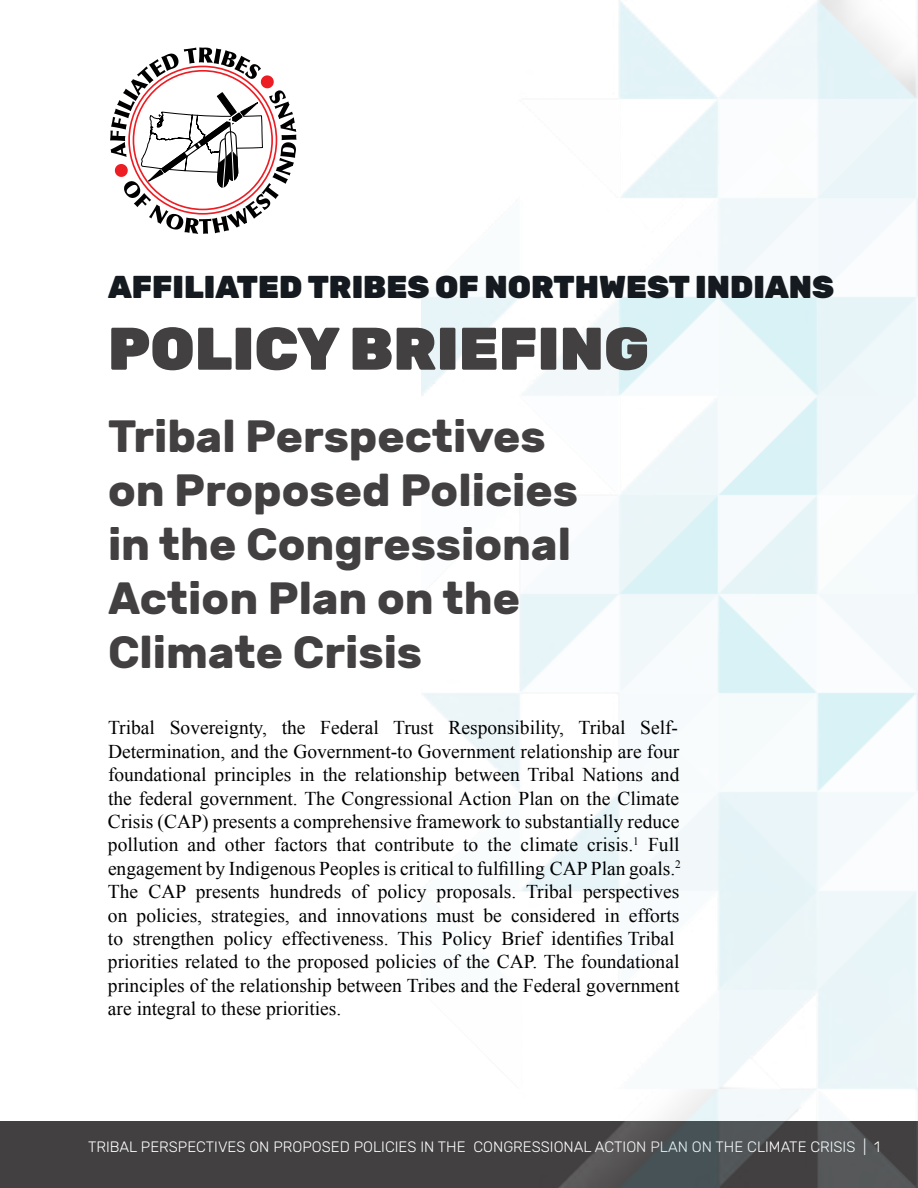
<style>
.page{position:relative;width:918px;height:1188px;background:#fff}
.page>*{position:absolute;margin:0;border:0;box-sizing:border-box;transform-origin:0 0}
.t1{font:900 60px "Rubik";color:#424040}
.t2{font:700 45px/54px "Rubik";color:#424040}
.t3{font:900 31.5px "Rubik";color:#141a1f}
.t4{font:19.5px/23.4px "Times New Roman";color:#000}
.t5{font:300 15px "Rubik";color:#fff}
</style>
<div class="page">
<div style="left:0;top:1121px;width:918px;height:67px;background:#424040"></div>
<img style="left:421px;top:0;width:497px;height:1188px">
<svg style="left:110px;top:47px;width:186px;height:187px"></svg>
<h3 class="t3" style="left:108px;top:268px;width:728px">AFFILIATED TRIBES OF NORTHWEST INDIANS</h3>
<h1 class="t1" style="left:108px;top:314px;width:543px">POLICY BRIEFING</h1>
<h2 class="t2" style="left:108px;top:411px;width:472px">Tribal Perspectives on Proposed Policies in the Congressional<br>Action Plan on the<br>Climate Crisis</h2>
<p class="t4" style="left:108px;top:716px;width:574px">Tribal Sovereignty, the Federal Trust Responsibility, Tribal Self-Determination, and the Government-to Government relationship are four foundational principles in the relationship between Tribal Nations and the federal government. The Congressional Action Plan on the Climate Crisis (CAP) presents a comprehensive framework to substantially reduce pollution and other factors that contribute to the climate crisis.<sup>1</sup> Full engagement by Indigenous Peoples is critical to fulfilling CAP Plan goals.<sup>2<br></sup>The CAP presents hundreds of policy proposals. Tribal perspectives on policies, strategies, and innovations must be considered in efforts to strengthen policy effectiveness. This Policy Brief identifies Tribal priorities related to the proposed policies of the CAP. The foundational principles of the relationship between Tribes and the Federal government are integral to these priorities.</p>
<p class="t5" style="left:88px;top:1138px;width:794px">TRIBAL PERSPECTIVES ON PROPOSED POLICIES IN THE CONGRESSIONAL ACTION PLAN ON THE CLIMATE CRISIS | 1</p>
</div>
